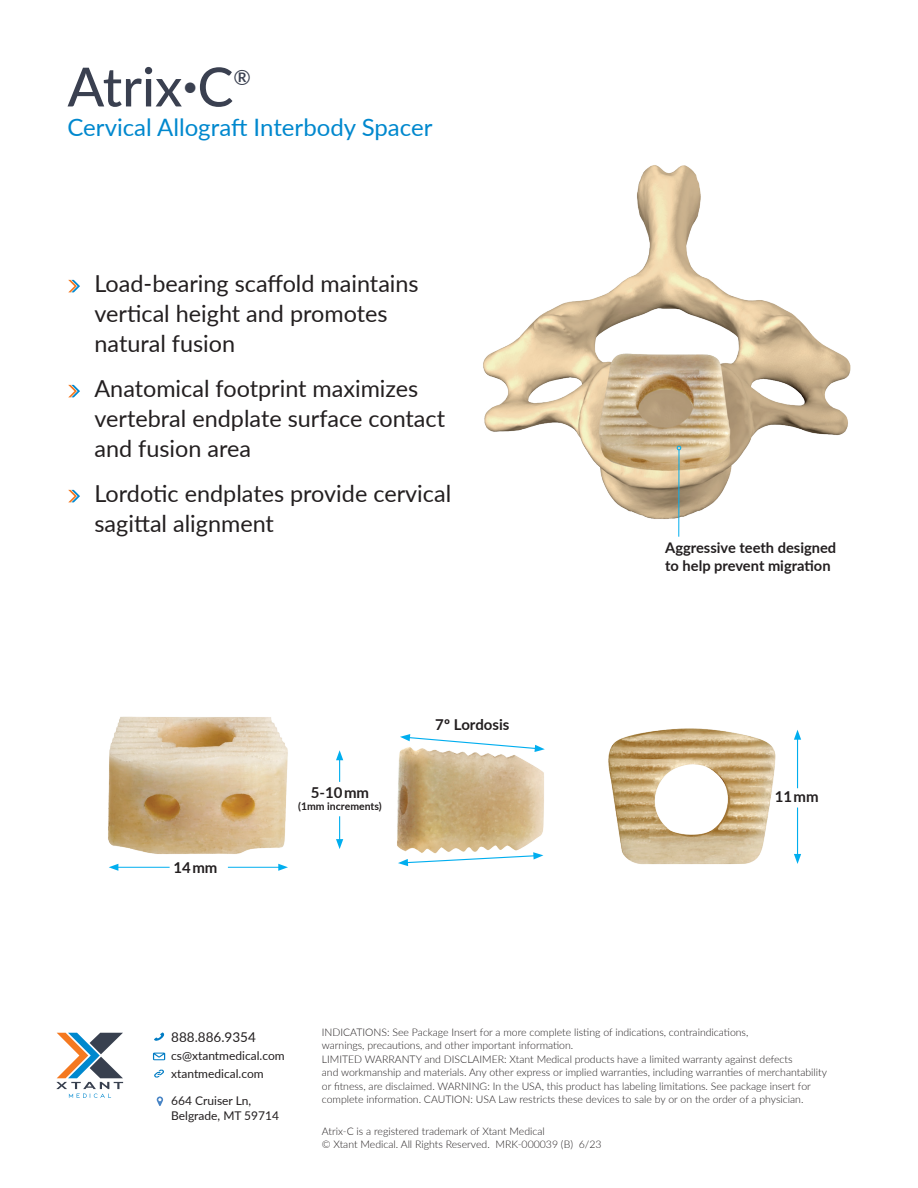
<style>
.page{position:relative;width:918px;height:1188px;background:#fff}
.page>*{position:absolute;margin:0;border:0;box-sizing:border-box;transform-origin:0 0}
.t1{font:500 54px "Lato";color:#3a4050}
.t2{font:24px "Lato";color:#0088ce}
.t3{font:23.4px/30px "Lato";color:#231f20}
.t4{font:500 21px "Lato";color:#3a4050}
.t5{font:700 15px "Lato";color:#231f20}
.t6{font:700 14.7px/17.1px "Lato";color:#231f20}
.t7{font:13.5px "Lato";color:#231f20}
.t8{font:12px "Lato";color:#231f20}
.t9{font:300 10.5px/13.5px "Lato";color:#231f20}
.t10{font:700 10.5px "Lato";color:#231f20}
</style>
<div class="page">
<img style="left:108px;top:716px;width:180px;height:154px">
<hr style="left:116px;top:867px;width:54px;height:1px;background:#00aeef">
<svg style="left:109px;top:864px;width:9px;height:7px"></svg>
<hr style="left:228px;top:867px;width:53px;height:1px;background:#00aeef">
<svg style="left:278px;top:864px;width:10px;height:7px"></svg>
<svg style="left:336px;top:750px;width:7px;height:32px"></svg>
<img style="left:397px;top:752px;width:147px;height:104px">
<svg style="left:400px;top:734px;width:145px;height:18px"></svg>
<svg style="left:398px;top:852px;width:145px;height:14px"></svg>
<svg style="left:336px;top:816px;width:7px;height:33px"></svg>
<img style="left:608px;top:728px;width:194px;height:137px">
<hr style="left:797px;top:808px;width:1px;height:48px;background:#00aeef">
<svg style="left:794px;top:854px;width:7px;height:10px"></svg>
<hr style="left:797px;top:737px;width:1px;height:51px;background:#00aeef">
<svg style="left:794px;top:730px;width:7px;height:10px"></svg>
<img style="left:483px;top:165px;width:368px;height:364px">
<hr style="left:678px;top:450px;width:1px;height:87px;background:#00aeef">
<svg style="left:676px;top:445px;width:6px;height:5px"></svg>
<svg style="left:154px;top:1032px;width:10px;height:9px"></svg>
<svg style="left:153px;top:1053px;width:12px;height:7px"></svg>
<svg style="left:154px;top:1069px;width:10px;height:9px"></svg>
<svg style="left:56px;top:1033px;width:67px;height:65px"></svg>
<svg style="left:157px;top:1097px;width:6px;height:9px"></svg>
<svg style="left:68px;top:280px;width:12px;height:12px"></svg>
<svg style="left:68px;top:385px;width:12px;height:12px"></svg>
<svg style="left:68px;top:490px;width:12px;height:12px"></svg>
<p class="t1" style="left:68px;top:48px;width:167px">Atrix<sup>•</sup>C</p>
<p class="t4" style="left:233px;top:63px;width:19px">®</p>
<p class="t2" style="left:68px;top:111px;width:367px">Cervical Allograft Interbody Spacer</p>
<p class="t3" style="left:94px;top:268px;width:326px">Load-bearing scaffold maintains vertical height and promotes natural fusion</p>
<p class="t3" style="left:94px;top:373px;width:352px">Anatomical footprint maximizes vertebral endplate surface contact and fusion area</p>
<p class="t3" style="left:94px;top:478px;width:358px">Lordotic endplates provide cervical sagittal alignment</p>
<p class="t5" style="left:173px;top:856px;width:46px">14 mm</p>
<p class="t5" style="left:311px;top:781px;width:60px">5-10 mm</p>
<p class="t10" style="left:298px;top:799px;width:85px">(1mm increments)</p>
<p class="t5" style="left:435px;top:713px;width:76px">7º Lordosis</p>
<p class="t6" style="left:665px;top:539px;width:173px">Aggressive teeth designed to help prevent migration</p>
<p class="t5" style="left:775px;top:786px;width:46px">11 mm</p>
<p class="t7" style="left:171px;top:1027px;width:86px">888.886.9354</p>
<p class="t8" style="left:171px;top:1047px;width:115px">cs@xtantmedical.com</p>
<p class="t8" style="left:171px;top:1065px;width:94px">xtantmedical.com</p>
<p class="t8" style="left:171px;top:1092px;width:82px">664 Cruiser Ln,</p>
<p class="t8" style="left:171px;top:1107px;width:109px">Belgrade, MT 59714</p>
<p class="t9" style="left:322px;top:1025px;width:428px">INDICATIONS: See Package Insert for a more complete listing of indications, contraindications, warnings, precautions, and other important information.</p>
<p class="t9" style="left:322px;top:1052px;width:507px">LIMITED WARRANTY and DISCLAIMER: Xtant Medical products have a limited warranty against defects<br>and workmanship and materials. Any other express or implied warranties, including warranties of merchantability or fitness, are disclaimed. WARNING: In the USA, this product has labeling limitations. See package insert for complete information. CAUTION: USA Law restricts these devices to sale by or on the order of a physician.</p>
<p class="t9" style="left:322px;top:1124px;width:225px">Atrix-C is a registered trademark of Xtant Medical</p>
<p class="t9" style="left:322px;top:1137px;width:281px">© Xtant Medical. All Rights Reserved. MRK-000039 (B) 6/23</p>
</div>
